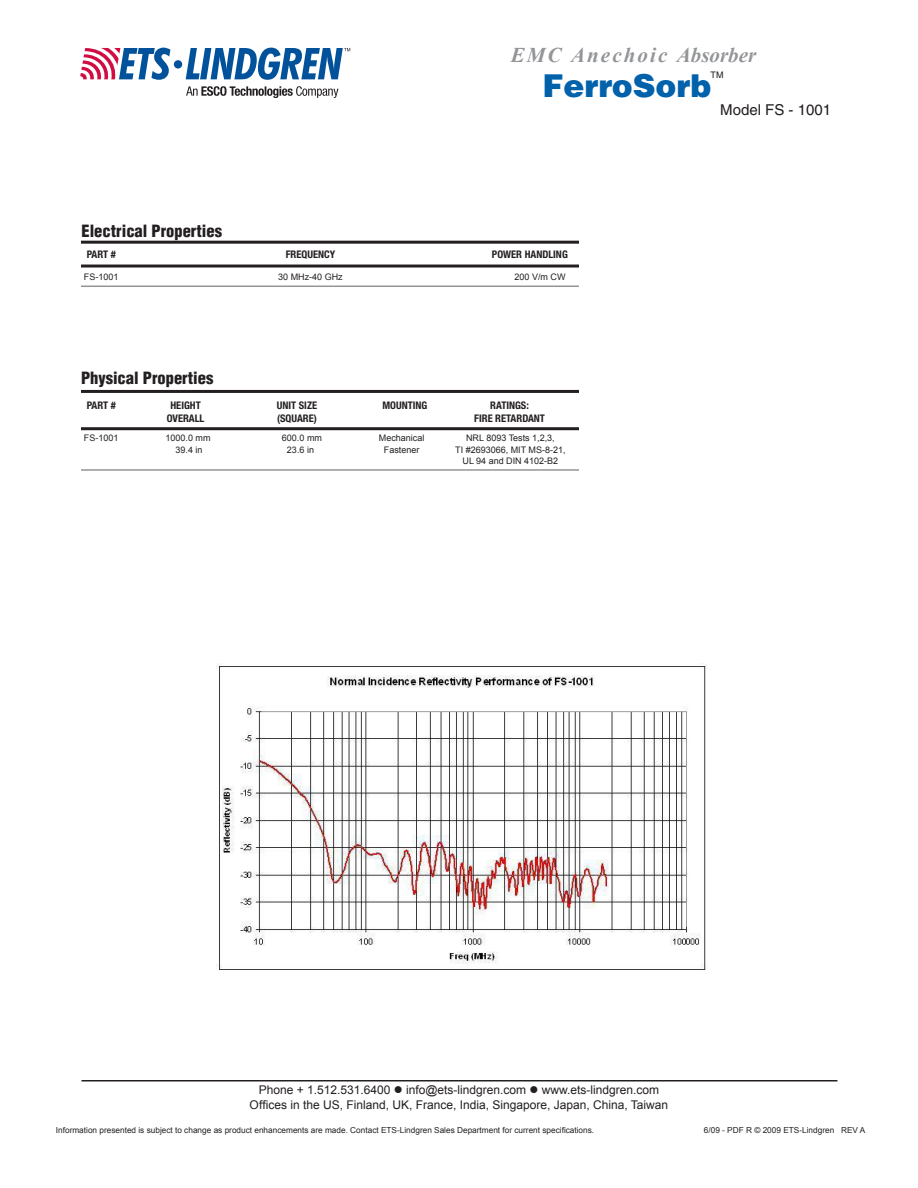
<style>
.page{position:relative;width:918px;height:1188px;background:#fff}
.page>*{position:absolute;margin:0;border:0;box-sizing:border-box;transform-origin:0 0}
.Body_text{font:900 31.5px "Helvetica";color:#0161ab}
.t1{font:italic 700 21px "Times New Roman";letter-spacing:.1em;color:#939598}
.Subhead_2{font:900 condensed 16.5px "Helvetica";color:#231f20}
.Body_text-2{font:15px "Helvetica";color:#231f20}
.t2{font:12px "Arial";color:#231f20}
.t3{font:700 condensed 10.5px "Helvetica Neue";color:#231f20}
.t4{font:9px "Arial";color:#231f20}
.Body_text-3{font:9px "Helvetica";color:#231f20}
.CAT_tables{font:8.25px "Arial";color:#231f20}
</style>
<div class="page">
<hr style="left:81px;top:1080px;width:756px;height:2px;background:#231f20">
<hr style="left:81px;top:286px;width:498px;height:1px;background:#939598">
<hr style="left:81px;top:265px;width:498px;height:3px;background:#231f20">
<hr style="left:81px;top:241px;width:498px;height:3px;background:#231f20">
<hr style="left:81px;top:469px;width:498px;height:2px;background:#939598">
<hr style="left:81px;top:427px;width:498px;height:3px;background:#231f20">
<hr style="left:81px;top:390px;width:498px;height:3px;background:#231f20">
<svg style="left:186px;top:86px;width:152px;height:12px"></svg>
<svg style="left:186px;top:48px;width:164px;height:32px"></svg>
<div style="left:174px;top:60px;width:8px;height:9px;background:#01529a;border-radius:50%"></div>
<svg style="left:80px;top:48px;width:90px;height:32px"></svg>
<img style="left:216px;top:664px;width:491px;height:306px">
<p class="t1" style="left:511px;top:40px;width:247px">EMC Anechoic Absorber</p>
<p class="Body_text-3" style="left:711px;top:70px;width:14px">TM</p>
<p class="Body_text" style="left:542px;top:65px;width:171px">FerroSorb</p>
<p class="Subhead_2" style="left:81px;top:220px;width:142px">Electrical Properties</p>
<p class="t3" style="left:87px;top:248px;width:30px">PART #</p>
<p class="t3" style="left:286px;top:248px;width:51px">FREQUENCY</p>
<p class="t3" style="left:492px;top:248px;width:77px">POWER HANDLING</p>
<p class="t4" style="left:84px;top:271px;width:36px">FS-1001</p>
<p class="t4" style="left:278px;top:271px;width:66px">30 MHz-40 GHz</p>
<p class="t4" style="left:514px;top:271px;width:53px">200 V/m CW</p>
<p class="Subhead_2" style="left:81px;top:368px;width:134px">Physical Properties</p>
<p class="t3" style="left:87px;top:399px;width:30px">PART #</p>
<p class="t3" style="left:170px;top:399px;width:32px">HEIGHT</p>
<p class="t3" style="left:277px;top:399px;width:42px">UNIT SIZE</p>
<p class="t3" style="left:383px;top:399px;width:46px">MOUNTING</p>
<p class="t3" style="left:490px;top:399px;width:40px">RATINGS:</p>
<p class="t3" style="left:167px;top:412px;width:39px">OVERALL</p>
<p class="t3" style="left:277px;top:412px;width:41px">(SQUARE)</p>
<p class="t3" style="left:474px;top:412px;width:72px">FIRE RETARDANT</p>
<p class="t4" style="left:84px;top:432px;width:36px">FS-1001</p>
<p class="t4" style="left:166px;top:432px;width:47px">1000.0 mm</p>
<p class="t4" style="left:282px;top:432px;width:42px">600.0 mm</p>
<p class="t4" style="left:379px;top:432px;width:47px">Mechanical</p>
<p class="t4" style="left:466px;top:432px;width:90px">NRL 8093 Tests 1,2,3,</p>
<p class="t4" style="left:176px;top:444px;width:29px">39.4 in</p>
<p class="t4" style="left:287px;top:444px;width:29px">23.6 in</p>
<p class="t4" style="left:384px;top:444px;width:37px">Fastener</p>
<p class="t4" style="left:455px;top:444px;width:112px">TI #2693066, MIT MS-8-21,</p>
<p class="t4" style="left:463px;top:455px;width:97px">UL 94 and DIN 4102-B2</p>
<p class="Body_text-2" style="left:720px;top:101px;width:112px">Model FS - 1001</p>
<p class="t2" style="left:259px;top:1082px;width:402px">Phone + 1.512.531.6400 ● info@ets-lindgren.com ● www.ets-lindgren.com</p>
<p class="t2" style="left:250px;top:1097px;width:420px">Offices in the US, Finland, UK, France, India, Singapore, Japan, China, Taiwan</p>
<p class="CAT_tables" style="left:56px;top:1124px;width:540px">Information presented is subject to change as product enhancements are made. Contact ETS-Lindgren Sales Department for current specifications.</p>
<p class="CAT_tables" style="left:704px;top:1124px;width:163px">6/09 - PDF R © 2009 ETS-Lindgren REV A</p>
</div>
